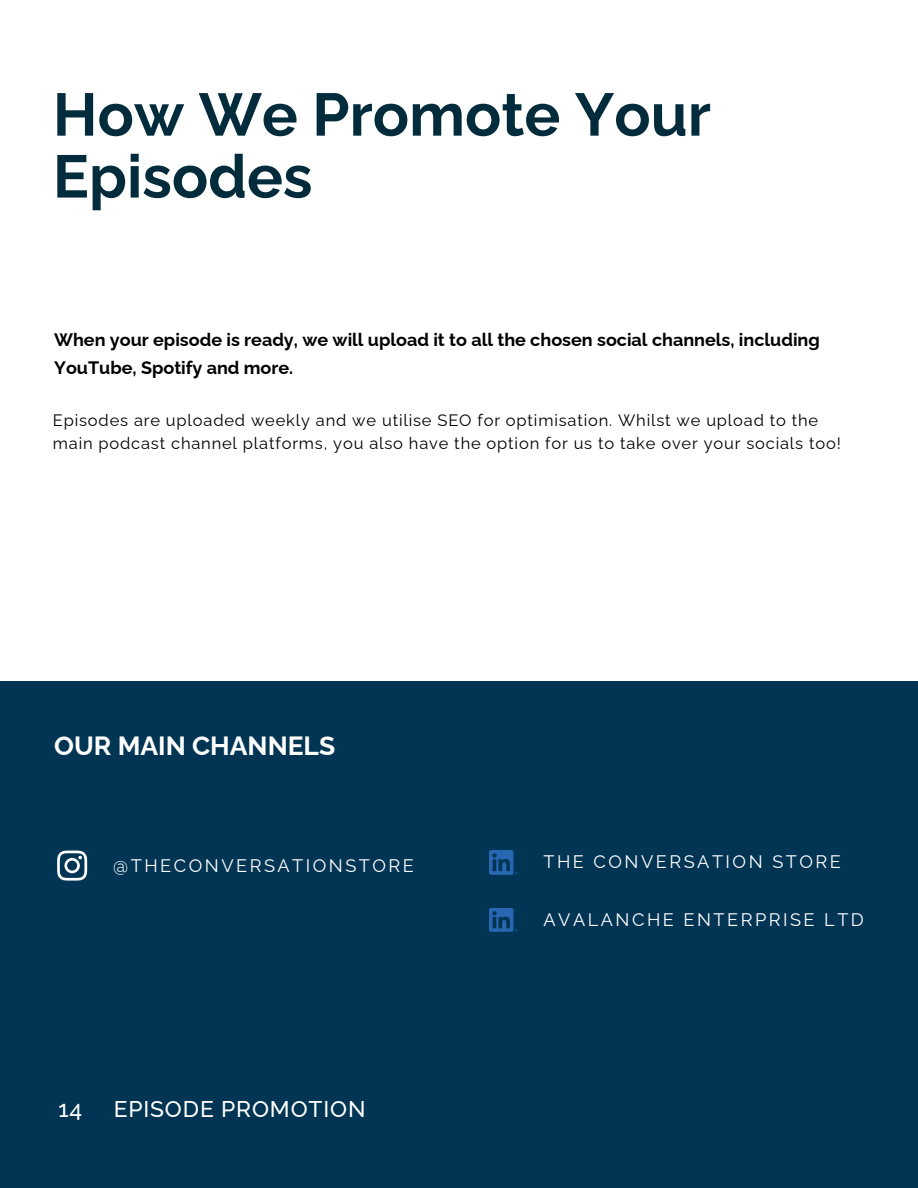
<style>
.page{position:relative;width:918px;height:1188px;background:#fff}
.page>*{position:absolute;margin:0;border:0;box-sizing:border-box;transform-origin:0 0}
.t1{font:700 60px/61.8px "Raleway";color:#022b3b}
.t2{font:700 26.4px "Raleway";color:#fff}
.t3{font:500 22.8px "Raleway";letter-spacing:.04em;color:#fff}
.t4{font:18.15px "Raleway";letter-spacing:.14em;color:#fff}
.t5{font:700 18px/28.2px "Raleway";color:#000}
.t6{font:16.5px/22.5px "Raleway";letter-spacing:.05em;color:#000}
</style>
<div class="page">
<div style="left:0;top:681px;width:918px;height:507px;background:#013553"></div>
<svg style="left:57px;top:851px;width:30px;height:30px"></svg>
<img style="left:490px;top:851px;width:28px;height:23px">
<img style="left:490px;top:908px;width:28px;height:24px">
<p class="t1" style="left:53px;top:84px;width:660px">How We Promote Your<br>Episodes</p>
<h2 class="t5" style="left:54px;top:326px;width:767px">When your episode is ready, we will upload it to all the chosen social channels, including<br>YouTube, Spotify and more.</h2>
<h5 class="t6" style="left:53px;top:409px;width:789px">Episodes are uploaded weekly and we utilise SEO for optimisation. Whilst we upload to the main podcast channel platforms, you also have the option for us to take over your socials too!</h5>
<p class="t2" style="left:54px;top:731px;width:282px">OUR MAIN CHANNELS</p>
<h4 class="t4" style="left:113px;top:855px;width:302px">@THECONVERSATIONSTORE</h4>
<p class="t4" style="left:543px;top:851px;width:299px">THE CONVERSATION STORE</p>
<p class="t3" style="left:58px;top:1095px;width:25px">14</p>
<h3 class="t3" style="left:114px;top:1095px;width:253px">EPISODE PROMOTION</h3>
<h4 class="t4" style="left:543px;top:909px;width:322px">AVALANCHE ENTERPRISE LTD</h4>
</div>
